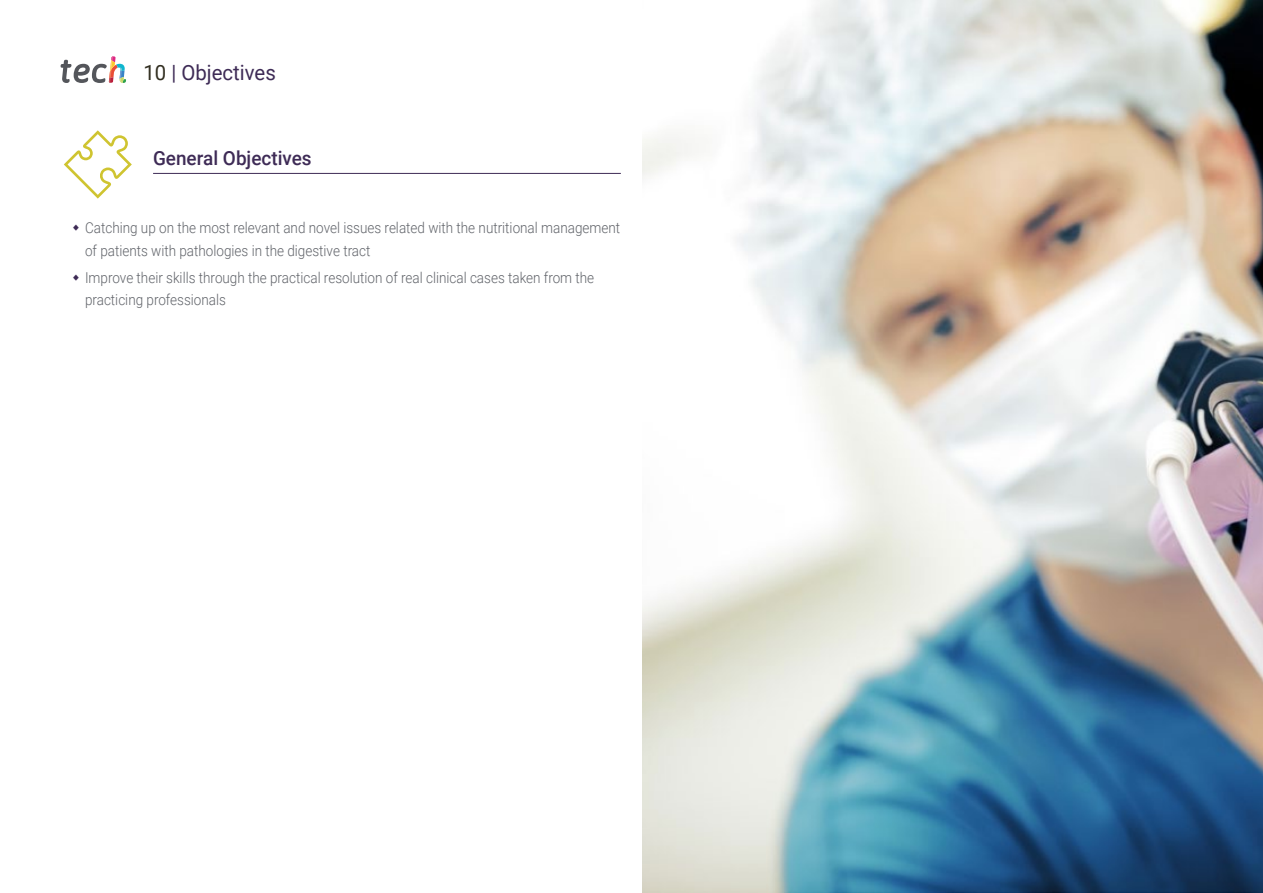
<style>
.page{position:relative;width:1263px;height:893px;background:#fff}
.page>*{position:absolute;margin:0;border:0;box-sizing:border-box;transform-origin:0 0}
.t1{font:21px "Roboto";color:#3e2b56}
.t2{font:500 19.5px "Roboto";color:#3e2b56}
.t3{font:300 15px/22.5px "Roboto";color:#61646a;scale:.9 1}
.s1{color:#312e20}
</style>
<div class="page">
<hr style="left:153px;top:173px;width:468px;height:1px;background:#3e2b56">
<svg style="left:64px;top:130px;width:68px;height:69px"></svg>
<img style="left:642px;top:0;width:621px;height:893px">
<svg style="left:61px;top:56px;width:65px;height:27px"></svg>
<h1 class="t1" style="left:144px;top:57px;width:134px"><span class="s1">10</span> | Objectives</h1>
<h2 class="t2" style="left:153px;top:144px;width:160px">General Objectives</h2>
<p class="t3" style="left:85px;top:216px;width:596px">Catching up on the most relevant and novel issues related with the nutritional management of patients with pathologies in the digestive tract</p>
<p class="t3" style="left:85px;top:265px;width:567px">Improve their skills through the practical resolution of real clinical cases taken from the practicing professionals</p>
</div>
